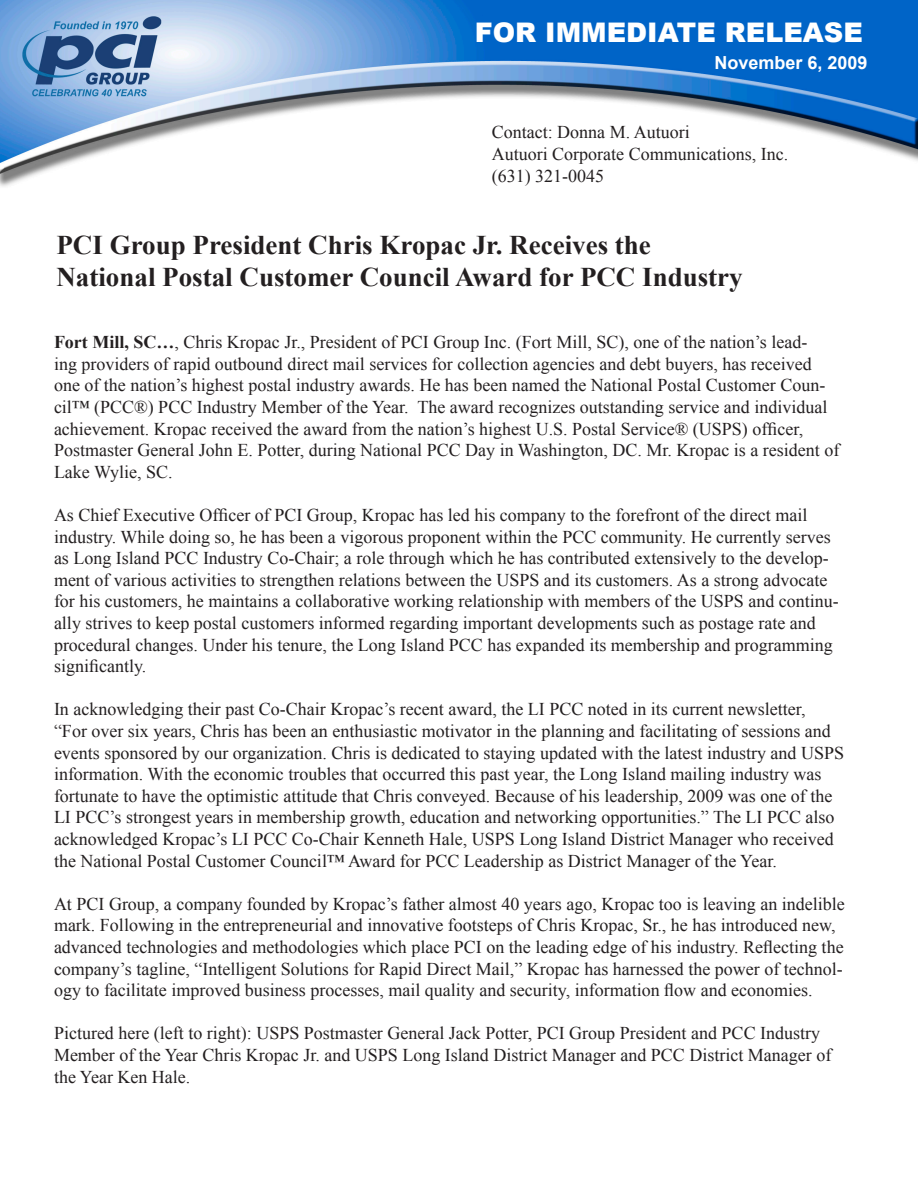
<style>
.page{position:relative;width:918px;height:1188px;background:#fff}
.page>*{position:absolute;margin:0;border:0;box-sizing:border-box;transform-origin:0 0}
.t1{font:700 27px "Times New Roman";color:#231f20}
.t2{font:900 27px "Arial";color:#fff}
.t3{font:18px/21.6px "Times New Roman";color:#231f20}
.t4{font:700 18px "Arial";color:#fff}
.s1{font-weight:700}
</style>
<div class="page">
<img style="left:0;top:0;width:918px;height:187px">
<p class="t2" style="left:475px;top:13px;width:390px">FOR IMMEDIATE RELEASE</p>
<p class="t4" style="left:714px;top:50px;width:155px">November 6, 2009</p>
<p class="t3" style="left:492px;top:121px;width:199px">Contact: Donna M. Autuori</p>
<p class="t3" style="left:492px;top:143px;width:298px">Autuori Corporate Communications, Inc.</p>
<p class="t3" style="left:492px;top:165px;width:114px">(631) 321-0045</p>
<p class="t1" style="left:57px;top:226px;width:596px">PCI Group President Chris Kropac Jr. Receives the</p>
<p class="t1" style="left:57px;top:258px;width:688px">National Postal Customer Council Award for PCC Industry</p>
<p class="t3" style="left:54px;top:331px;width:787px"><span class="s1">Fort Mill, SC…</span>, Chris Kropac Jr., President of PCI Group Inc. (Fort Mill, SC), one of the nation’s lead-<br>ing providers of rapid outbound direct mail services for collection agencies and debt buyers, has received one of the nation’s highest postal industry awards. He has been named the National Postal Customer Coun&shy;cil™ (PCC®) PCC Industry Member of the Year. The award recognizes outstanding service and individual achievement. Kropac received the award from the nation’s highest U.S. Postal Service® (USPS) officer, Postmaster General John E. Potter, during National PCC Day in Washington, DC. Mr. Kropac is a resident of Lake Wylie, SC.</p>
<p class="t3" style="left:54px;top:504px;width:786px">As Chief Executive Officer of PCI Group, Kropac has led his company to the forefront of the direct mail industry. While doing so, he has been a vigorous proponent within the PCC community. He currently serves as Long Island PCC Industry Co-Chair; a role through which he has contributed extensively to the develop&shy;ment of various activities to strengthen relations between the USPS and its customers. As a strong advocate for his customers, he maintains a collaborative working relationship with members of the USPS and continu&shy;ally strives to keep postal customers informed regarding important developments such as postage rate and procedural changes. Under his tenure, the Long Island PCC has expanded its membership and programming significantly.</p>
<p class="t3" style="left:54px;top:698px;width:792px">In acknowledging their past Co-Chair Kropac’s recent award, the LI PCC noted in its current newsletter,<br>“For over six years, Chris has been an enthusiastic motivator in the planning and facilitating of sessions and events sponsored by our organization. Chris is dedicated to staying updated with the latest industry and USPS information. With the economic troubles that occurred this past year, the Long Island mailing industry was fortunate to have the optimistic attitude that Chris conveyed. Because of his leadership, 2009 was one of the LI PCC’s strongest years in membership growth, education and networking opportunities.” The LI PCC also acknowledged Kropac’s LI PCC Co-Chair Kenneth Hale, USPS Long Island District Manager who received the National Postal Customer Council™ Award for PCC Leadership as District Manager of the Year.</p>
<p class="t3" style="left:54px;top:893px;width:792px">At PCI Group, a company founded by Kropac’s father almost 40 years ago, Kropac too is leaving an indelible mark. Following in the entrepreneurial and innovative footsteps of Chris Kropac, Sr., he has introduced new, advanced technologies and methodologies which place PCI on the leading edge of his industry. Reflecting the company’s tagline, “Intelligent Solutions for Rapid Direct Mail,” Kropac has harnessed the power of technol&shy;ogy to facilitate improved business processes, mail quality and security, information flow and economies.</p>
<p class="t3" style="left:54px;top:1022px;width:779px">Pictured here (left to right): USPS Postmaster General Jack Potter, PCI Group President and PCC Industry<br>Member of the Year Chris Kropac Jr. and USPS Long Island District Manager and PCC District Manager of the Year Ken Hale.</p>
</div>
